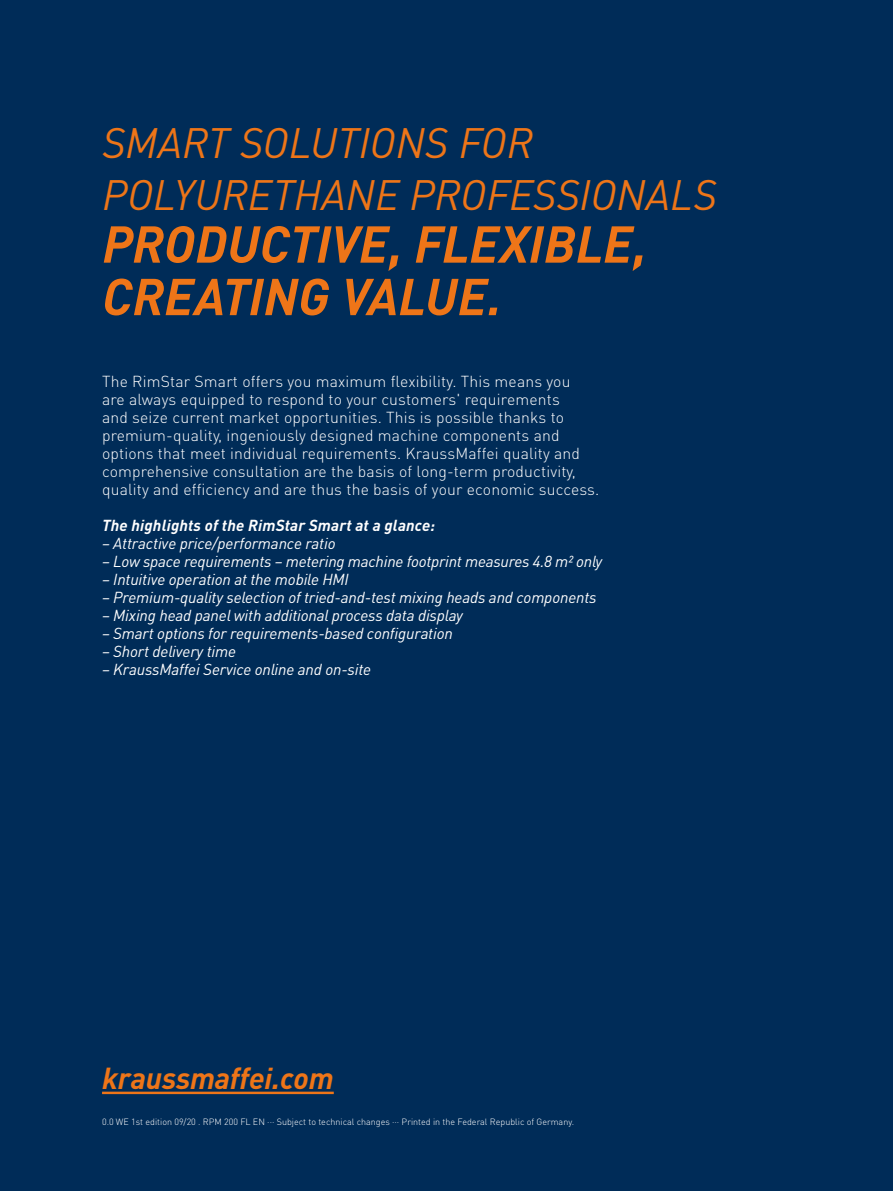
<style>
.page{position:relative;width:893px;height:1191px;background:#002c58}
.page>*{position:absolute;margin:0;border:0;box-sizing:border-box;transform-origin:0 0}
.t1{font:italic 700 51px/52.5px "DIN Pro";letter-spacing:-.005em;color:#ee7518}
.t2{font:italic 42px/52.5px "DIN Pro";color:#ee7518}
.t3{font:italic 700 30px "DIN Pro";letter-spacing:-.005em;color:#ee7518}
.t4{font:300 15.75px/18px "DIN Pro";letter-spacing:.01em;color:#fff}
.t5{font:italic 15.75px "DIN Pro";letter-spacing:-.01em;color:#fff}
.t6{font:italic 700 15.75px "DIN Pro";letter-spacing:.01em;color:#fff}
.t7{font:300 9px "DIN Pro";color:#fff}
</style>
<div class="page">
<hr style="left:102px;top:1091px;width:232px;height:3px;background:#ee7518">
<h2 class="t2" style="left:102px;top:112px;width:616px">SMART SOLUTIONS FOR<br>POLYURETHANE PROFESSIONALS</h2>
<h1 class="t1" style="left:102px;top:212px;width:546px">PRODUCTIVE, FLEXIBLE,<br>CREATING VALUE.</h1>
<p class="t4" style="left:102px;top:371px;width:499px">The RimStar Smart offers you maximum flexibility. This means you<br>are always equipped to respond to your customers' requirements<br>and seize current market opportunities. This is possible thanks to premium-quality, ingeniously designed machine components and options that meet individual requirements. KraussMaffei quality and comprehensive consultation are the basis of long-term productivity, quality and efficiency and are thus the basis of your economic success.</p>
<p class="t6" style="left:102px;top:512px;width:335px">The highlights of the RimStar Smart at a glance:</p>
<p class="t5" style="left:102px;top:531px;width:235px">– Attractive price/performance ratio</p>
<p class="t5" style="left:102px;top:549px;width:502px">– Low space requirements – metering machine footprint measures 4.8 m² only</p>
<p class="t5" style="left:102px;top:567px;width:248px">– Intuitive operation at the mobile HMI</p>
<p class="t5" style="left:102px;top:585px;width:496px">– Premium-quality selection of tried-and-test mixing heads and components</p>
<p class="t5" style="left:102px;top:603px;width:362px">– Mixing head panel with additional process data display</p>
<p class="t5" style="left:102px;top:621px;width:352px">– Smart options for requirements-based configuration</p>
<p class="t5" style="left:102px;top:639px;width:136px">– Short delivery time</p>
<p class="t5" style="left:102px;top:657px;width:271px">– KraussMaffei Service online and on-site</p>
<h3 class="t3" style="left:102px;top:1053px;width:233px">kraussmaffei.com</h3>
<p class="t7" style="left:102px;top:1115px;width:473px">0.0 WE 1st edition 09/20 . RPM 200 FL EN ··· Subject to technical changes ··· Printed in the Federal Republic of Germany.</p>
</div>
